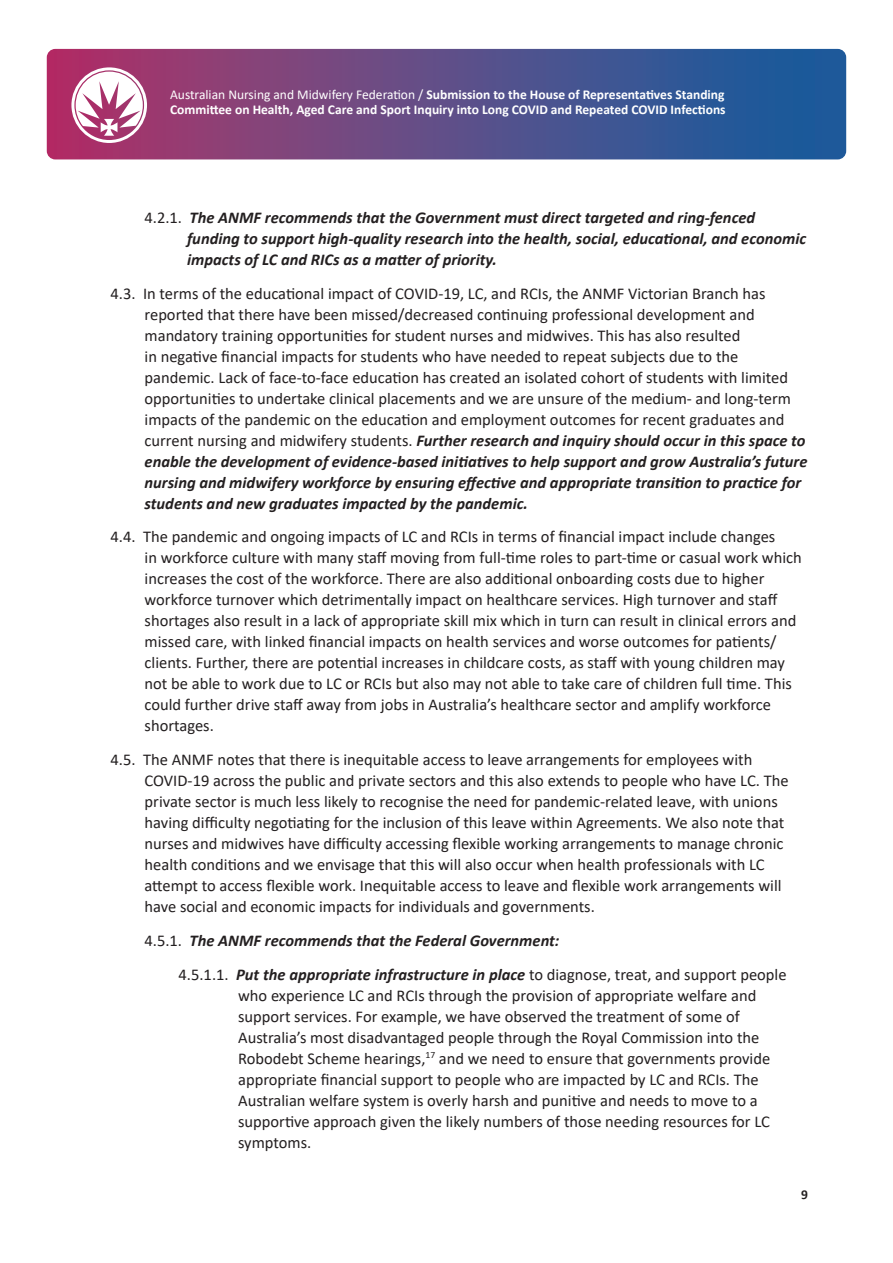
<style>
.page{position:relative;width:893px;height:1263px;background:#fff}
.page>*{position:absolute;margin:0;border:0;box-sizing:border-box;transform-origin:0 0}
.Contents_text{font:16.5px/21px "Calibri";color:#231f20}
.Contents_text-2{font:italic 700 16.5px/21px "Calibri";color:#231f20}
.t1{font:700 13.5px/14.5px "Calibri";color:#fff}
.t2{font:700 13.5px "Calibri";color:#231f20}
.s1{font-weight:400}
.s2{font-weight:400;font-style:normal}
.s3{font-weight:700;font-style:italic}
</style>
<div class="page">
<div style="left:47px;top:49px;width:799px;height:110px;background:linear-gradient(to right,#b03569,#1061a2);border-radius:9px"></div>
<svg style="left:71px;top:67px;width:76px;height:76px"></svg>
<p class="t1" style="left:170px;top:88px;width:557px"><span class="s1">Australian Nursing and Midwifery Federation /</span> Submission to the House of Representatives Standing<br>Committee on Health, Aged Care and Sport Inquiry into Long COVID and Repeated COVID Infections</p>
<p class="Contents_text-2" style="left:145px;top:206px;width:612px"><span class="s2">4.2.1.</span> The ANMF recommends that the Government must direct targeted and ring-fenced</p>
<p class="Contents_text-2" style="left:187px;top:227px;width:621px">funding to support high-quality research into the health, social, educational, and economic impacts of LC and RICs as a matter of priority.</p>
<p class="Contents_text" style="left:111px;top:282px;width:656px">4.3. In terms of the educational impact of COVID-19, LC, and RCIs, the ANMF Victorian Branch has</p>
<p class="Contents_text" style="left:145px;top:303px;width:664px">reported that there have been missed/decreased continuing professional development and mandatory training opportunities for student nurses and midwives. This has also resulted<br>in negative financial impacts for students who have needed to repeat subjects due to the pandemic. Lack of face-to-face education has created an isolated cohort of students with limited opportunities to undertake clinical placements and we are unsure of the medium- and long-term impacts of the pandemic on the education and employment outcomes for recent graduates and current nursing and midwifery students. <span class="s3">Further research and inquiry should occur in this space to enable the development of evidence-based initiatives to help support and grow Australia’s future nursing and midwifery workforce by ensuring effective and appropriate transition to practice for students and new graduates impacted by the pandemic.</span></p>
<p class="Contents_text" style="left:111px;top:526px;width:666px">4.4. The pandemic and ongoing impacts of LC and RCIs in terms of financial impact include changes</p>
<p class="Contents_text" style="left:145px;top:547px;width:659px">in workforce culture with many staff moving from full-time roles to part-time or casual work which increases the cost of the workforce. There are also additional onboarding costs due to higher workforce turnover which detrimentally impact on healthcare services. High turnover and staff shortages also result in a lack of appropriate skill mix which in turn can result in clinical errors and missed care, with linked financial impacts on health services and worse outcomes for patients/ clients. Further, there are potential increases in childcare costs, as staff with young children may not be able to work due to LC or RCIs but also may not able to take care of children full time. This could further drive staff away from jobs in Australia’s healthcare sector and amplify workforce shortages.</p>
<p class="Contents_text" style="left:111px;top:749px;width:643px">4.5. The ANMF notes that there is inequitable access to leave arrangements for employees with</p>
<p class="Contents_text" style="left:145px;top:770px;width:645px">COVID-19 across the public and private sectors and this also extends to people who have LC. The private sector is much less likely to recognise the need for pandemic-related leave, with unions having difficulty negotiating for the inclusion of this leave within Agreements. We also note that nurses and midwives have difficulty accessing flexible working arrangements to manage chronic health conditions and we envisage that this will also occur when health professionals with LC attempt to access flexible work. Inequitable access to leave and flexible work arrangements will have social and economic impacts for individuals and governments.</p>
<p class="Contents_text-2" style="left:145px;top:929px;width:416px"><span class="s2">4.5.1.</span> The ANMF recommends that the Federal Government:</p>
<p class="Contents_text" style="left:179px;top:963px;width:609px">4.5.1.1. <span class="s3">Put the appropriate infrastructure in place</span> to diagnose, treat, and support people</p>
<p class="Contents_text" style="left:238px;top:984px;width:534px">who experience LC and RCIs through the provision of appropriate welfare and support services. For example, we have observed the treatment of some of Australia’s most disadvantaged people through the Royal Commission into the Robodebt Scheme hearings,<sup>17</sup> and we need to ensure that governments provide appropriate financial support to people who are impacted by LC and RCIs. The Australian welfare system is overly harsh and punitive and needs to move to a supportive approach given the likely numbers of those needing resources for LC symptoms.</p>
<p class="t2" style="left:801px;top:1185px;width:8px">9</p>
</div>
